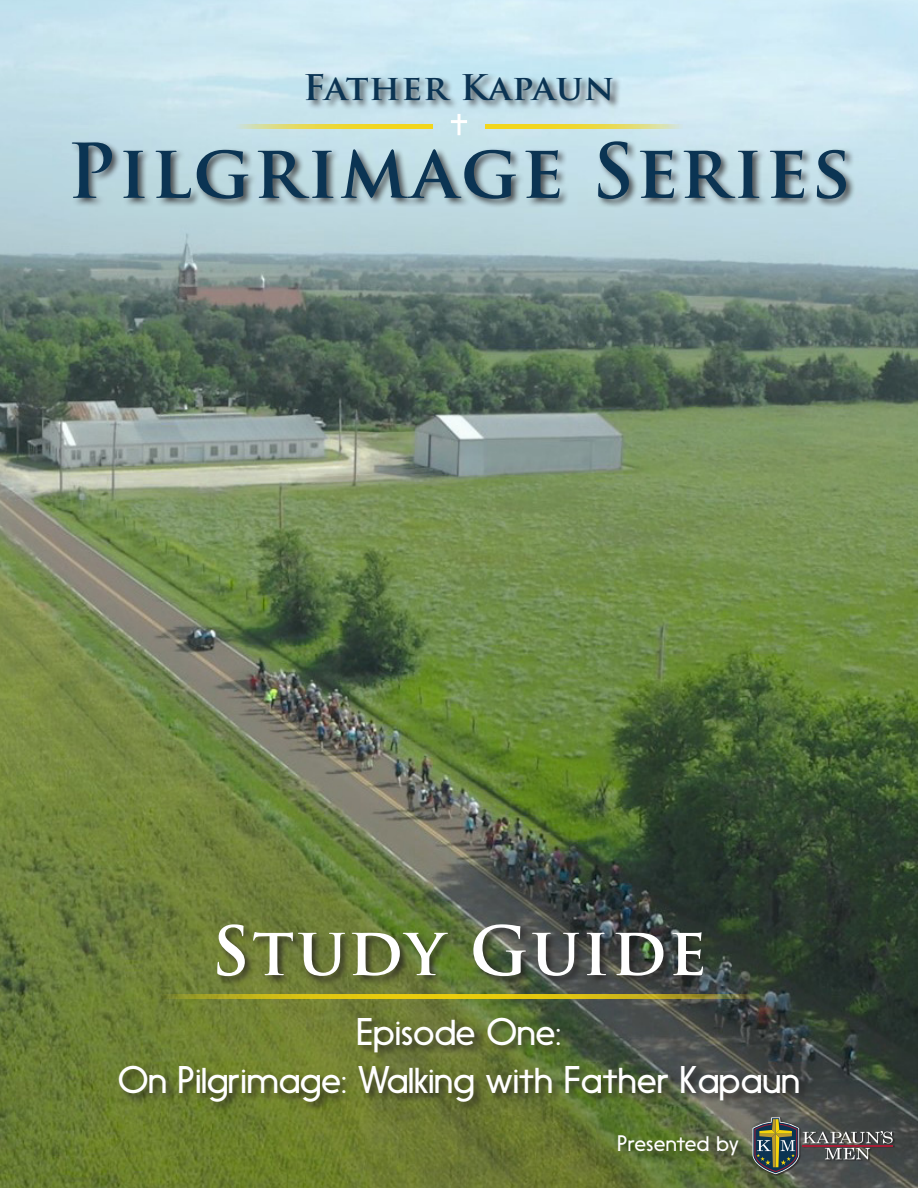
<style>
.page{position:relative;width:918px;height:1188px;background:#fff}
.page>*{position:absolute;margin:0;border:0;box-sizing:border-box;transform-origin:0 0}
.t1{font:700 73.5px "Trajan Pro";letter-spacing:.04em;color:#0b3453}
.t2{font:700 66px "Trajan Pro";letter-spacing:.04em;color:#fff}
.t3{font:300 36px "Nanami";color:#fff}
.t4{font:700 34.5px "Trajan Pro";letter-spacing:.015em;color:#0b3453;scale:1.05 1}
.t5{font:300 21px "Nanami";letter-spacing:.005em;color:#fff}
</style>
<div class="page">
<img style="left:0;top:0;width:918px;height:1188px">
<div style="left:70px;top:140px;width:787px;height:69px;background:#231f20;opacity:.75"></div>
<div style="left:117px;top:1016px;width:693px;height:96px;background:#231f20;opacity:.75"></div>
<div style="left:305px;top:72px;width:317px;height:39px;background:#231f20;opacity:.75"></div>
<div style="left:216px;top:923px;width:497px;height:64px;background:#231f20;opacity:.75"></div>
<hr style="left:451px;top:120px;width:16px;height:3px;background:#fff">
<hr style="left:458px;top:114px;width:2px;height:21px;background:#fff">
<svg style="left:151px;top:994px;width:616px;height:5px;background:#c3b11b"></svg>
<svg style="left:485px;top:124px;width:203px;height:4px"></svg>
<svg style="left:230px;top:124px;width:203px;height:4px"></svg>
<div style="left:753px;top:1118px;width:142px;height:58px;background:#231f20;opacity:.75"></div>
<svg style="left:753px;top:1117px;width:140px;height:57px;background:#5b5d57"></svg>
<hr style="left:802px;top:1145px;width:91px;height:1px;background:#a61c35">
<div style="left:617px;top:1133px;width:132px;height:32px;background:#231f20;opacity:.53"></div>
<p class="t4" style="left:303px;top:66px;width:298px">Father Kapaun</p>
<p class="t1" style="left:67px;top:125px;width:785px">Pilgrimage Series</p>
<p class="t2" style="left:211px;top:910px;width:497px">Study Guide</p>
<p class="t3" style="left:357px;top:1011px;width:206px">Episode One:</p>
<p class="t3" style="left:118px;top:1059px;width:684px">On Pilgrimage: Walking with Father Kapaun</p>
<p class="t5" style="left:618px;top:1131px;width:123px">Presented by</p>
</div>
